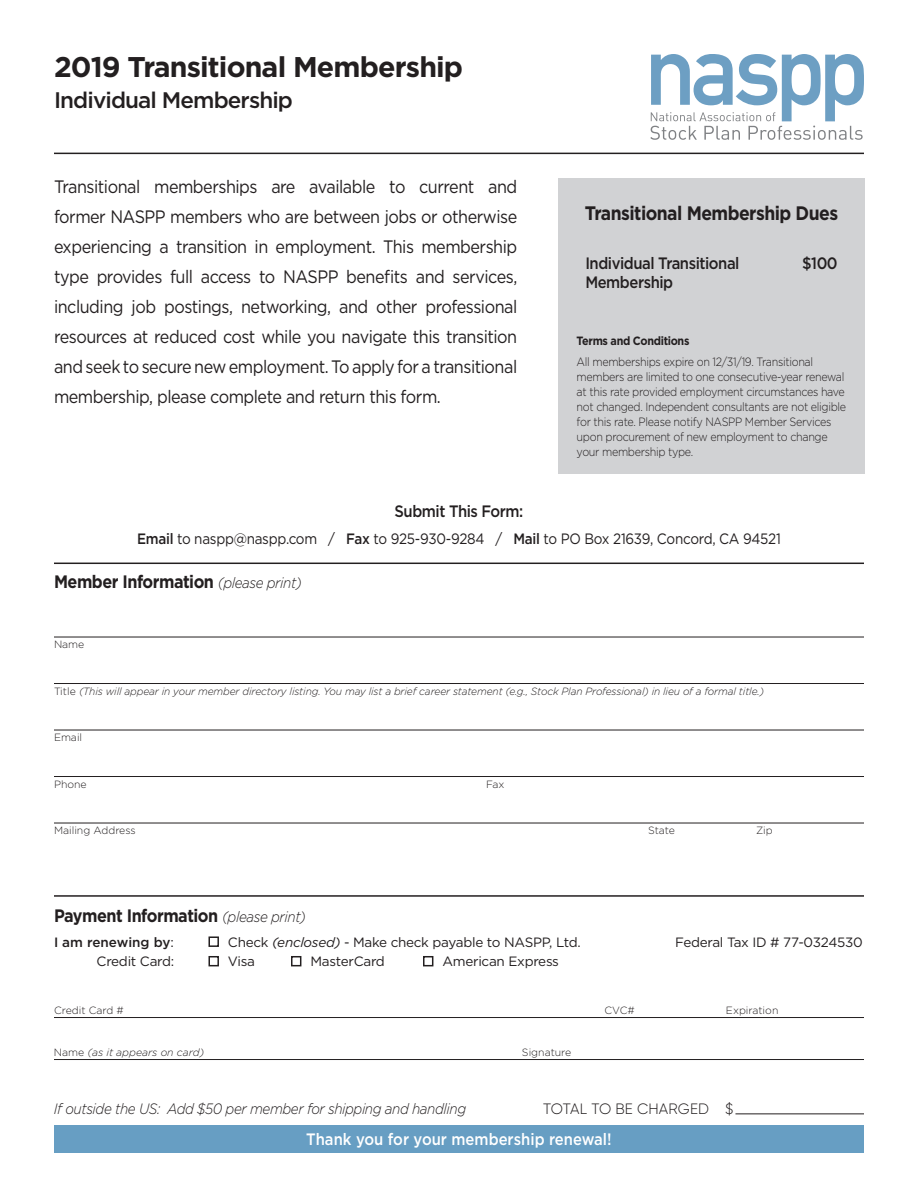
<style>
.page{position:relative;width:918px;height:1188px;background:#fff}
.page>*{position:absolute;margin:0;border:0;box-sizing:border-box;transform-origin:0 0}
.t1{font:700 28.5px "Gotham";letter-spacing:-.03em;color:#231f20}
.t2{font:500 22.5px "Gotham";letter-spacing:-.04em;color:#231f20}
.t3{font:700 19.5px "Gotham";letter-spacing:-.03em;color:#231f20;scale:.9 1}
.t4{font:18px/30px "Gotham";letter-spacing:-.03em;color:#231f20;text-align:justify;scale:.9 1}
.t5{font:700 18px "Gotham";letter-spacing:-.03em;color:#231f20;scale:.9 1}
.t6{font:500 16.5px/19.5px "Gotham";letter-spacing:-.03em;color:#231f20;scale:.9 1}
.t7{font:500 16.5px "Gotham";color:#fff;scale:.9 1}
.t8{font:15px "Gotham";letter-spacing:-.02em;color:#231f20;scale:.9 1}
.t9{font:italic 300 15px "Gotham";letter-spacing:-.03em;color:#231f20;scale:.9 1}
.t10{font:300 15px "Gilroy";letter-spacing:.01em;color:#231f20}
.t11{font:13.5px "Gotham";letter-spacing:-.02em;color:#231f20}
.t12{font:500 13.5px "Gotham";color:#231f20}
.t13{font:300 12px/15px "Gotham";letter-spacing:-.03em;color:#231f20;scale:.9 1}
.t14{font:700 12px "Gotham";letter-spacing:-.03em;color:#231f20;scale:.9 1}
.t15{font:italic 300 10.5px "Gotham";letter-spacing:-.01em;color:#231f20}
.t16{font:300 10.5px "Gotham";color:#231f20}
.s1{font-weight:500}
.s2{font-weight:300;font-style:italic;font-size:15px}
.s3{font-style:normal}
.s4{font-weight:400}
.s5{font-style:italic}
</style>
<div class="page">
<hr style="left:54px;top:153px;width:810px;height:1px;background:#231f20">
<hr style="left:54px;top:563px;width:810px;height:1px;background:#231f20">
<hr style="left:54px;top:895px;width:810px;height:2px;background:#231f20">
<div style="left:54px;top:1126px;width:810px;height:27px;background:#679ec3"></div>
<svg style="left:650px;top:54px;width:214px;height:86px"></svg>
<hr style="left:54px;top:637px;width:810px;height:1px;background:#231f20">
<hr style="left:54px;top:683px;width:810px;height:1px;background:#231f20">
<hr style="left:54px;top:730px;width:810px;height:1px;background:#231f20">
<hr style="left:54px;top:776px;width:810px;height:1px;background:#231f20">
<hr style="left:54px;top:823px;width:810px;height:1px;background:#231f20">
<div style="left:208px;top:936px;width:11px;height:11px;border:2px solid #231f20"></div>
<div style="left:208px;top:956px;width:11px;height:10px;border:2px solid #231f20"></div>
<div style="left:291px;top:956px;width:10px;height:10px;border:2px solid #231f20"></div>
<div style="left:423px;top:956px;width:10px;height:10px;border:2px solid #231f20"></div>
<hr style="left:54px;top:1017px;width:810px;height:1px;background:#231f20">
<hr style="left:54px;top:1059px;width:810px;height:1px;background:#231f20">
<hr style="left:735px;top:1113px;width:129px;height:1px;background:#231f20">
<div style="left:558px;top:179px;width:307px;height:295px;background:#d1d2d4"></div>
<h1 class="t1" style="left:54px;top:48px;width:411px">2019 Transitional Membership</h1>
<p class="t2" style="left:54px;top:86px;width:241px">Individual Membership</p>
<p class="t4" style="left:54px;top:171px;width:516px">Transitional memberships are available to current and former NASPP members who are between jobs or otherwise experiencing a transition in employment. This membership type provides full access to NASPP benefits and services, including job postings, networking, and other professional resources at reduced cost while you navigate this transition and seek to secure new employment. To apply for a transitional membership, please complete and return this form.</p>
<p class="t3" style="left:585px;top:200px;width:283px">Transitional Membership Dues</p>
<p class="t6" style="left:585px;top:253px;width:173px">Individual Transitional<br>Membership</p>
<p class="t6" style="left:802px;top:253px;width:41px">$100</p>
<p class="t14" style="left:577px;top:333px;width:127px">Terms and Conditions</p>
<p class="t13" style="left:577px;top:354px;width:301px">All memberships expire on 12/31/19. Transitional members are limited to one consecutive-year renewal at this rate provided employment circumstances have not changed. Independent consultants are not eligible for this rate. Please notify NASPP Member Services upon procurement of new employment to change your membership type.</p>
<p class="t6" style="left:395px;top:501px;width:145px">Submit This Form:</p>
<p class="t8" style="left:137px;top:529px;width:717px"><span class="s1">Email</span> to naspp@naspp.com / <span class="s1">Fax</span> to 925-930-9284 / <span class="s1">Mail</span> to PO Box 21639, Concord, CA 94521</p>
<p class="t5" style="left:54px;top:569px;width:277px">Member Information <span class="s2">(please print)</span></p>
<p class="t16" style="left:54px;top:638px;width:32px">Name</p>
<p class="t15" style="left:54px;top:684px;width:712px"><span class="s3">Title</span> (This will appear in your member directory listing. You may list a brief career statement (e.g., Stock Plan Professional) in lieu of a formal title.)</p>
<p class="t16" style="left:54px;top:731px;width:30px">Email</p>
<p class="t16" style="left:54px;top:777px;width:34px">Phone</p>
<p class="t16" style="left:486px;top:777px;width:20px">Fax</p>
<p class="t16" style="left:54px;top:824px;width:83px">Mailing Address</p>
<p class="t16" style="left:648px;top:824px;width:29px">State</p>
<p class="t16" style="left:756px;top:824px;width:18px">Zip</p>
<p class="t5" style="left:54px;top:904px;width:282px">Payment Information <span class="s2">(please print)</span></p>
<p class="t12" style="left:54px;top:933px;width:121px">I am renewing by<span class="s4">:</span></p>
<p class="t11" style="left:228px;top:934px;width:354px">Check <span class="s5">(enclosed)</span> - Make check payable to NASPP, Ltd.</p>
<p class="t11" style="left:675px;top:934px;width:189px">Federal Tax ID # 77-0324530</p>
<p class="t11" style="left:97px;top:953px;width:79px">Credit Card:</p>
<p class="t11" style="left:228px;top:953px;width:29px">Visa</p>
<p class="t11" style="left:310px;top:953px;width:76px">MasterCard</p>
<p class="t11" style="left:442px;top:953px;width:118px">American Express</p>
<p class="t16" style="left:54px;top:1004px;width:71px">Credit Card #</p>
<p class="t16" style="left:604px;top:1004px;width:32px">CVC#</p>
<p class="t16" style="left:726px;top:1004px;width:54px">Expiration</p>
<p class="t15" style="left:54px;top:1046px;width:152px"><span class="s3">Name</span> (as it appears on card)</p>
<p class="t16" style="left:522px;top:1046px;width:51px">Signature</p>
<p class="t9" style="left:54px;top:1099px;width:459px">If outside the US: Add $50 per member for shipping and handling</p>
<p class="t10" style="left:543px;top:1100px;width:192px">TOTAL TO BE CHARGED $</p>
<p class="t7" style="left:306px;top:1129px;width:341px">Thank you for your membership renewal!</p>
</div>
